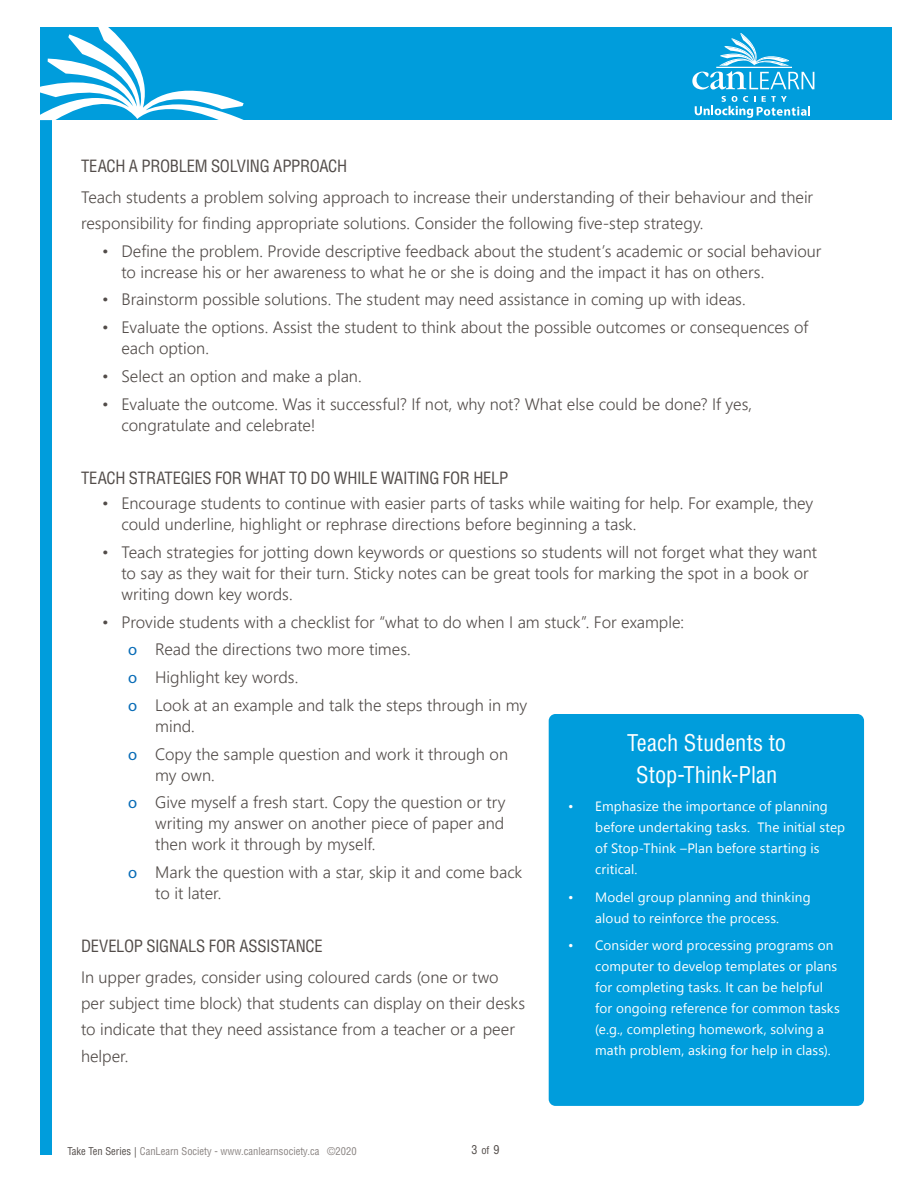
<style>
.page{position:relative;width:918px;height:1188px;background:#fff}
.page>*{position:absolute;margin:0;border:0;box-sizing:border-box;transform-origin:0 0}
.Sidebar_H1{font:condensed 22.5px "Helvetica LT Std";color:#fff}
.Body_Copy{font:300 16.5px/21px "Leelawadee UI";color:#524c49}
.t1{font:condensed 16.5px "Helvetica LT Std";letter-spacing:-.02em;color:#524c49}
.t2{font:13.5px/21px "Leelawadee UI";letter-spacing:.01em;color:#fff}
.t3{font:condensed 12px "Helvetica LT Std";color:#524c49}
.t4{font:condensed 10.5px "Helvetica LT Std";color:#898381}
.s1{font-family:"Myriad Pro";font-weight:400;color:#076bb6}
.s2{color:#524c49}
.s3{font-size:10.5px}
</style>
<div class="page">
<div style="left:40px;top:28px;width:852px;height:1127px;background:#009ddc"></div>
<div style="left:53px;top:120px;width:865px;height:1068px;background:#fff"></div>
<svg style="left:692px;top:33px;width:122px;height:57px"></svg>
<svg style="left:695px;top:96px;width:115px;height:22px"></svg>
<svg style="left:40px;top:27px;width:204px;height:93px"></svg>
<div style="left:549px;top:714px;width:315px;height:392px;background:#009ddc;border-radius:7px"></div>
<h3 class="t1" style="left:81px;top:156px;width:268px">TEACH A PROBLEM SOLVING APPROACH</h3>
<p class="Body_Copy" style="left:81px;top:183px;width:734px;line-height:26.2px">Teach students a problem solving approach to increase their understanding of their behaviour and their responsibility for finding appropriate solutions. Consider the following five-step strategy.</p>
<p class="Body_Copy" style="left:122px;top:239px;width:701px;text-indent:-19px">• Define the problem. Provide descriptive feedback about the student’s academic or social behaviour to increase his or her awareness to what he or she is doing and the impact it has on others.</p>
<p class="Body_Copy" style="left:102px;top:288px;width:645px">• Brainstorm possible solutions. The student may need assistance in coming up with ideas.</p>
<p class="Body_Copy" style="left:122px;top:316px;width:688px;text-indent:-19px">• Evaluate the options. Assist the student to think about the possible outcomes or consequences of each option.</p>
<p class="Body_Copy" style="left:102px;top:365px;width:261px">• Select an option and make a plan.</p>
<p class="Body_Copy" style="left:122px;top:392px;width:632px;text-indent:-19px">• Evaluate the outcome. Was it successful? If not, why not? What else could be done? If yes, congratulate and celebrate!</p>
<h3 class="t1" style="left:81px;top:468px;width:429px">TEACH STRATEGIES FOR WHAT TO DO WHILE WAITING FOR HELP</h3>
<p class="Body_Copy" style="left:122px;top:492px;width:693px;text-indent:-19px">• Encourage students to continue with easier parts of tasks while waiting for help. For example, they could underline, highlight or rephrase directions before beginning a task.</p>
<p class="Body_Copy" style="left:122px;top:541px;width:697px;text-indent:-19px">• Teach strategies for jotting down keywords or questions so students will not forget what they want to say as they wait for their turn. Sticky notes can be great tools for marking the spot in a book or writing down key words.</p>
<p class="Body_Copy" style="left:102px;top:611px;width:583px">• Provide students with a checklist for “what to do when I am stuck”. For example:</p>
<p class="Body_Copy" style="left:128px;top:638px;width:284px"><span class="s1">o</span> Read the directions two more times.</p>
<p class="Body_Copy" style="left:128px;top:666px;width:172px"><span class="s1">o</span> Highlight key words.</p>
<p class="Body_Copy" style="left:155px;top:694px;width:373px;text-indent:-27px"><span class="s1">o</span> Look at an example and talk the steps through in my mind.</p>
<p class="Body_Copy" style="left:155px;top:743px;width:354px;text-indent:-27px"><span class="s1">o</span> Copy the sample question and work it through on my own.</p>
<p class="Body_Copy" style="left:155px;top:791px;width:352px;text-align:justify;text-indent:-27px"><span class="s1">o</span> Give myself a fresh start. Copy the question or try writing my answer on another piece of paper and then work it through by myself.</p>
<p class="Body_Copy" style="left:155px;top:861px;width:369px;text-indent:-27px"><span class="s1">o</span> Mark the question with a star, skip it and come back to it later.</p>
<p class="Sidebar_H1" style="left:627px;top:728px;width:160px">Teach Students to</p>
<p class="Sidebar_H1" style="left:636px;top:761px;width:143px">Stop-Think-Plan</p>
<p class="t2" style="left:595px;top:795px;width:251px;text-indent:-27px">• Emphasize the importance of planning before undertaking tasks. The initial step of Stop-Think –Plan before starting is critical.</p>
<p class="t2" style="left:568px;top:886px;width:244px;text-align:center">• Model group planning and thinking aloud to reinforce the process.</p>
<p class="t2" style="left:595px;top:934px;width:246px;text-indent:-27px">• Consider word processing programs on computer to develop templates or plans for completing tasks. It can be helpful for ongoing reference for common tasks (e.g., completing homework, solving a math problem, asking for help in class).</p>
<h3 class="t1" style="left:81px;top:936px;width:243px">DEVELOP SIGNALS FOR ASSISTANCE</h3>
<p class="Body_Copy" style="left:81px;top:963px;width:446px;line-height:26.2px">In upper grades, consider using coloured cards (one or two per subject time block) that students can display on their desks to indicate that they need assistance from a teacher or a peer helper.</p>
<p class="t4" style="left:67px;top:1145px;width:291px"><span class="s2">Take Ten Series |</span> CanLearn Society - www.canlearnsociety.ca ©2020</p>
<p class="t3" style="left:472px;top:1143px;width:29px">3 <span class="s3">of</span> 9</p>
</div>
